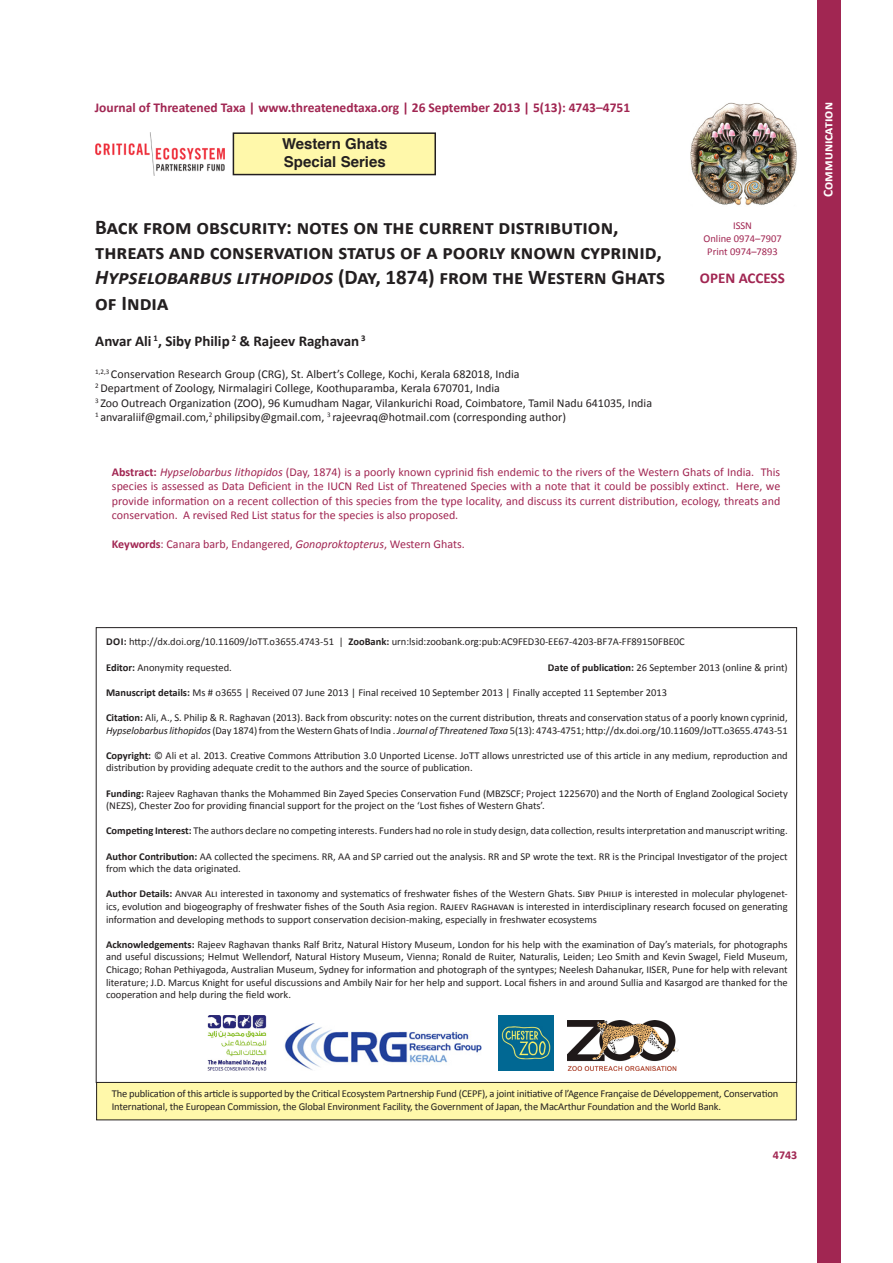
<style>
.page{position:relative;width:893px;height:1263px;background:#fff}
.page>*{position:absolute;margin:0;border:0;box-sizing:border-box;transform-origin:0 0}
.t1{font:700 21px/25.2px "Calibri";color:#231f20}
.t2{font:700 15px "Calibri";color:#231f20}
.t3{font:700 15px/18px "Helvetica";color:#231f20}
.t4{font:700 15px "Calibri";color:#a12652}
.t5{font:700 13.5px "Calibri";color:#a12652}
.t6{font:700 13.5px "Calibri";color:#fff}
.t7{font:12px/14.4px "Calibri";color:#a12652;text-align:justify}
.t8{font:12px "Calibri";color:#231f20}
.t9{font:700 12px "Calibri";color:#a12652}
.jott_notes_citation{font:10.5px/12.6px "Calibri";color:#231f20}
.jott_notes_citation-2{font:10.5px "Calibri";color:#a12652}
.s1{font-style:italic}
.s2{font-weight:700}
</style>
<div class="page">
<img style="left:690px;top:102px;width:107px;height:104px">
<div style="left:817px;top:0;width:23px;height:1263px;background:#a12652"></div>
<div style="left:233px;top:133px;width:202px;height:42px;background:#fff8aa"></div>
<div style="left:233px;top:132px;width:203px;height:43px;border:2px solid #231f20"></div>
<img style="left:96px;top:132px;width:128px;height:44px">
<div style="left:97px;top:1082px;width:699px;height:38px;background:#fff8aa"></div>
<div style="left:96px;top:1082px;width:701px;height:38px;border:1px solid #231f20"></div>
<img style="left:207px;top:1015px;width:59px;height:56px">
<img style="left:284px;top:1023px;width:198px;height:47px">
<img style="left:567px;top:1021px;width:111px;height:49px">
<img style="left:498px;top:1015px;width:55px;height:55px">
<p class="t5" style="left:95px;top:99px;width:537px">Journal of Threatened Taxa | www.threatenedtaxa.org | 26 September 2013 | 5(13): 4743–4751</p>
<p class="t3" style="left:282px;top:135px;width:107px">Western Ghats<br>Special Series</p>
<p class="t1" style="left:95px;top:214px;width:571px">Back from obscurity: notes on the current distribution, threats and conservation status of a poorly known cyprinid, <span class="s1">Hypselobarbus lithopidos</span> (Day, 1874) from the Western Ghats of India</p>
<p class="t2" style="left:95px;top:331px;width:272px">Anvar Ali <sup>1</sup>, Siby Philip <sup>2</sup> &amp; Rajeev Raghavan <sup>3</sup></p>
<p class="t8" style="left:95px;top:366px;width:426px"><sup>1,2,3</sup> Conservation Research Group (CRG), St. Albert’s College, Kochi, Kerala 682018, India</p>
<p class="t8" style="left:95px;top:381px;width:406px"><sup>2</sup> Department of Zoology, Nirmalagiri College, Koothuparamba, Kerala 670701, India</p>
<p class="t8" style="left:95px;top:395px;width:558px"><sup>3</sup> Zoo Outreach Organization (ZOO), 96 Kumudham Nagar, Vilankurichi Road, Coimbatore, Tamil Nadu 641035, India</p>
<p class="t8" style="left:95px;top:410px;width:472px"><sup>1</sup> anvaraliif@gmail.com,<sup>2</sup> philipsiby@gmail.com, <sup>3</sup> rajeevraq@hotmail.com (corresponding author)</p>
<p class="jott_notes_citation-2" style="left:733px;top:219px;width:21px">ISSN</p>
<p class="jott_notes_citation-2" style="left:703px;top:232px;width:80px">Online 0974–7907</p>
<p class="jott_notes_citation-2" style="left:707px;top:244px;width:72px">Print 0974–7893</p>
<p class="t4" style="left:700px;top:268px;width:86px">OPEN ACCESS</p>
<p class="t7" style="left:112px;top:465px;width:670px"><span class="s2">Abstract:</span> <span class="s1">Hypselobarbus lithopidos</span> (Day, 1874) is a poorly known cyprinid fish endemic to the rivers of the Western Ghats of India. This species is assessed as Data Deficient in the IUCN Red List of Threatened Species with a note that it could be possibly extinct. Here, we provide information on a recent collection of this species from the type locality, and discuss its current distribution, ecology, threats and conservation. A revised Red List status for the species is also proposed.</p>
<p class="t7" style="left:112px;top:537px;width:354px"><span class="s2">Keywords</span>: Canara barb, Endangered, <span class="s1">Gonoproktopterus</span>, Western Ghats.</p>
<p class="jott_notes_citation" style="left:106px;top:635px;width:580px"><span class="s2">DOI:</span> http://dx.doi.org/10.11609/JoTT.o3655.4743-51 | <span class="s2">ZooBank:</span> urn:lsid:zoobank.org:pub:AC9FED30-EE67-4203-BF7A-FF89150FBE0C</p>
<p class="jott_notes_citation" style="left:106px;top:661px;width:127px"><span class="s2">Editor:</span> Anonymity requested.</p>
<p class="jott_notes_citation" style="left:548px;top:661px;width:241px"><span class="s2">Date of publication:</span> 26 September 2013 (online &amp; print)</p>
<p class="jott_notes_citation" style="left:106px;top:686px;width:563px"><span class="s2">Manuscript details:</span> Ms # o3655 | Received 07 June 2013 | Final received 10 September 2013 | Finally accepted 11 September 2013</p>
<p class="jott_notes_citation" style="left:106px;top:711px;width:683px"><span class="s2">Citation:</span> Ali, A., S. Philip &amp; R. Raghavan (2013). Back from obscurity: notes on the current distribution, threats and conservation status of a poorly known cyprinid,<br><span class="s1">Hypselobarbus lithopidos</span> (Day 1874) from the Western Ghats of India . <span class="s1">Journal of Threatened Taxa</span> 5(13): 4743-4751; http://dx.doi.org/10.11609/JoTT.o3655.4743-51</p>
<p class="jott_notes_citation" style="left:106px;top:749px;width:683px"><span class="s2">Copyright:</span> © Ali et al. 2013. Creative Commons Attribution 3.0 Unported License. JoTT allows unrestricted use of this article in any medium, reproduction and distribution by providing adequate credit to the authors and the source of publication.</p>
<p class="jott_notes_citation" style="left:106px;top:787px;width:683px"><span class="s2">Funding:</span> Rajeev Raghavan thanks the Mohammed Bin Zayed Species Conservation Fund (MBZSCF; Project 1225670) and the North of England Zoological Society (NEZS), Chester Zoo for providing financial support for the project on the ‘Lost fishes of Western Ghats’.</p>
<p class="jott_notes_citation" style="left:106px;top:824px;width:683px"><span class="s2">Competing Interest:</span> The authors declare no competing interests. Funders had no role in study design, data collection, results interpretation and manuscript writing.</p>
<p class="jott_notes_citation" style="left:106px;top:850px;width:683px"><span class="s2">Author Contribution:</span> AA collected the specimens. RR, AA and SP carried out the analysis. RR and SP wrote the text. RR is the Principal Investigator of the project from which the data originated.</p>
<p class="jott_notes_citation" style="left:106px;top:887px;width:683px;text-align:justify"><span class="s2">Author Details:</span> Anvar Ali interested in taxonomy and systematics of freshwater fishes of the Western Ghats. Siby Philip is interested in molecular phylogenet&shy;ics, evolution and biogeography of freshwater fishes of the South Asia region. Rajeev Raghavan is interested in interdisciplinary research focused on generating information and developing methods to support conservation decision-making, especially in freshwater ecosystems</p>
<p class="jott_notes_citation" style="left:106px;top:938px;width:683px;text-align:justify"><span class="s2">Acknowledgements:</span> Rajeev Raghavan thanks Ralf Britz, Natural History Museum, London for his help with the examination of Day’s materials, for photographs and useful discussions; Helmut Wellendorf, Natural History Museum, Vienna; Ronald de Ruiter, Naturalis, Leiden; Leo Smith and Kevin Swagel, Field Museum, Chicago; Rohan Pethiyagoda, Australian Museum, Sydney for information and photograph of the syntypes; Neelesh Dahanukar, IISER, Pune for help with relevant literature; J.D. Marcus Knight for useful discussions and Ambily Nair for her help and support. Local fishers in and around Sullia and Kasargod are thanked for the cooperation and help during the field work.</p>
<p class="t6" style="left:819px;top:197px;width:96px;rotate:-90deg">Communication</p>
<p class="jott_notes_citation" style="left:112px;top:1087px;width:668px">The publication of this article is supported by the Critical Ecosystem Partnership Fund (CEPF), a joint initiative of l’Agence Française de Développement, Conservation<br>International, the European Commission, the Global Environment Facility, the Government of Japan, the MacArthur Foundation and the World Bank.</p>
<p class="t9" style="left:773px;top:1148px;width:26px">4743</p>
</div>
